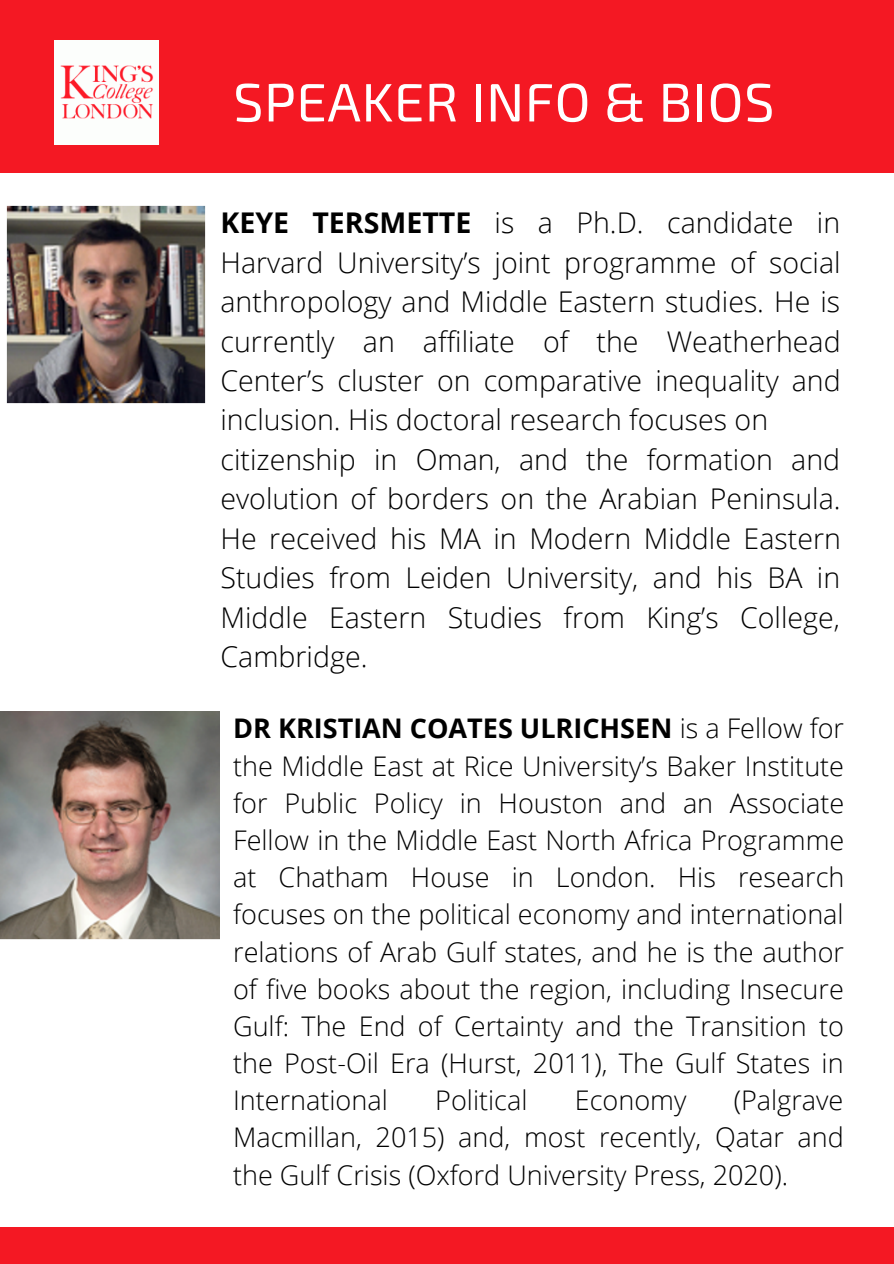
<style>
.page{position:relative;width:894px;height:1264px;background:#fff}
.page>*{position:absolute;margin:0;border:0;box-sizing:border-box;transform-origin:0 0}
.t1{font:54px "Exo 2";letter-spacing:.01em;color:#fff}
.t2{font:300 28.5px/39.5px "Open Sans";color:#000;text-align:justify}
.t3{font:300 27px/37.2px "Open Sans";color:#000;text-align:justify}
.s1{font-weight:700}
</style>
<div class="page">
<div style="left:0;top:1226px;width:893px;height:37px;background:#f41823"></div>
<div style="left:0;top:0;width:893px;height:173px;background:#f41823"></div>
<img style="left:54px;top:40px;width:104px;height:104px">
<img style="left:7px;top:206px;width:198px;height:198px">
<img style="left:0;top:712px;width:219px;height:227px">
<p class="t1" style="left:233px;top:67px;width:542px">SPEAKER INFO &amp; BIOS</p>
<p class="t2" style="left:220px;top:202px;width:621px"><span class="s1">KEYE TERSMETTE</span> is a Ph.D. candidate in Harvard University’s joint programme of social anthropology and Middle Eastern studies. He is currently an affiliate of the Weatherhead Center’s cluster on comparative inequality and inclusion. His doctoral research focuses on</p>
<p class="t2" style="left:220px;top:439px;width:621px">citizenship in Oman, and the formation and evolution of borders on the Arabian Peninsula.<br>He received his MA in Modern Middle Eastern Studies from Leiden University, and his BA in Middle Eastern Studies from King’s College, Cambridge.</p>
<p class="t3" style="left:233px;top:709px;width:612px"><span class="s1">DR KRISTIAN COATES ULRICHSEN</span> is a Fellow for the Middle East at Rice University’s Baker Institute for Public Policy in Houston and an Associate Fellow in the Middle East North Africa Programme at Chatham House in London. His research focuses on the political economy and international relations of Arab Gulf states, and he is the author of five books about the region, including Insecure Gulf: The End of Certainty and the Transition to the Post-Oil Era (Hurst, 2011), The Gulf States in International</p>
<p class="t3" style="left:233px;top:1081px;width:612px;text-indent:500px">(Palgrave Macmillan, 2015) and, most recently, Qatar and the Gulf Crisis (Oxford University Press, 2020).</p>
<p class="t3" style="left:435px;top:1081px;width:94px">Political</p>
<p class="t3" style="left:574px;top:1081px;width:113px">Economy</p>
</div>
